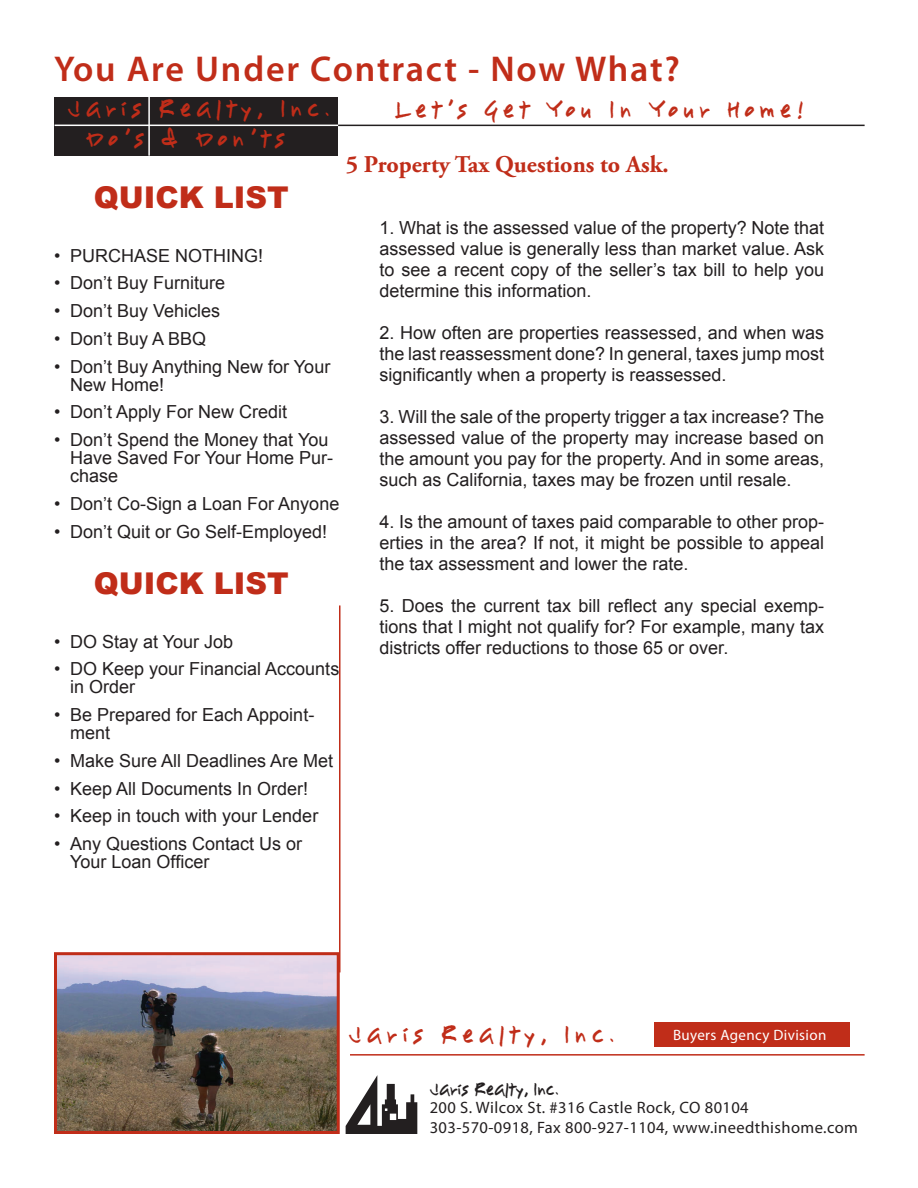
<style>
.page{position:relative;width:918px;height:1188px;background:#fff}
.page>*{position:absolute;margin:0;border:0;box-sizing:border-box;transform-origin:0 0}
.t1{font:600 36px "Myriad Pro";letter-spacing:.05em;color:#c02d19}
.t2{font:900 30px "Arial";color:#c02d19}
.t3{font:700 24px "Adobe Garamond Pro";color:#c02d19}
.t4{font:22.5px/29.7px "Youngsook BTN";letter-spacing:.25em;color:#c02d19}
.t5{font:18px/27.8px "Arial";color:#231f20}
.t6{font:16.5px/19.8px "Myriad Pro";letter-spacing:.025em;color:#231f20}
.t7{font:16.5px "Youngsook BTN";letter-spacing:.025em;color:#231f20}
.t8{font:15px "Myriad Pro";letter-spacing:.025em;color:#fff}
</style>
<div class="page">
<div style="left:55px;top:97px;width:283px;height:58px;background:#231f20"></div>
<hr style="left:55px;top:125px;width:283px;height:1px;background:#fff">
<hr style="left:148px;top:97px;width:2px;height:59px;background:#fff">
<svg style="left:346px;top:1075px;width:71px;height:59px"></svg>
<hr style="left:339px;top:605px;width:1px;height:367px;background:#c02d19">
<hr style="left:350px;top:1054px;width:515px;height:2px;background:#c02d19">
<hr style="left:338px;top:125px;width:527px;height:1px;background:#231f20">
<div style="left:654px;top:1023px;width:196px;height:24px;background:#c02d19"></div>
<img style="left:58px;top:956px;width:278px;height:174px">
<div style="left:54px;top:952px;width:286px;height:182px;border:3px solid #c02d19"></div>
<h1 class="t1" style="left:54px;top:46px;width:628px">You Are Under Contract - Now What?</h1>
<p class="t4" style="left:86px;top:93px;width:245px;text-indent:-18px">Jaris Realty, Inc.<br>Do’s &amp; Don’ts</p>
<p class="t4" style="left:395px;top:93px;width:410px">Let’s Get You In Your Home!</p>
<p class="t5" style="left:54px;top:242px;width:8px;text-align:justify">• • • • •</p>
<p class="t5" style="left:54px;top:398px;width:8px">• •</p>
<p class="t5" style="left:54px;top:490px;width:8px">• •</p>
<p class="t5" style="left:54px;top:628px;width:8px">• •</p>
<p class="t5" style="left:54px;top:701px;width:8px">•</p>
<p class="t5" style="left:54px;top:747px;width:8px;text-align:justify">• • • •</p>
<h3 class="t3" style="left:346px;top:151px;width:325px">5 Property Tax Questions to Ask.</h3>
<h2 class="t2" style="left:94px;top:175px;width:196px">QUICK LIST</h2>
<p class="t5" style="left:70px;top:242px;width:262px">PURCHASE NOTHING!<br>Don’t Buy Furniture<br>Don’t Buy Vehicles<br>Don’t Buy A BBQ<br>Don’t Buy Anything New for Your</p>
<p class="t5" style="left:70px;top:371px;width:260px">New Home!<br>Don’t Apply For New Credit<br>Don’t Spend the Money that You</p>
<p class="t5" style="left:70px;top:449px;width:265px;line-height:18px">Have Saved For Your Home Pur&shy;chase</p>
<p class="t5" style="left:70px;top:490px;width:271px">Don’t Co-Sign a Loan For Anyone<br>Don’t Quit or Go Self-Employed!</p>
<h2 class="t2" style="left:94px;top:561px;width:196px">QUICK LIST</h2>
<p class="t5" style="left:70px;top:628px;width:271px">DO Stay at Your Job<br>DO Keep your Financial Accounts</p>
<p class="t5" style="left:70px;top:673px;width:246px">in Order<br>Be Prepared for Each Appoint-</p>
<p class="t5" style="left:70px;top:719px;width:265px">ment<br>Make Sure All Deadlines Are Met<br>Keep All Documents In Order!<br>Keep in touch with your Lender<br>Any Questions Contact Us or</p>
<p class="t5" style="left:70px;top:848px;width:141px">Your Loan Officer</p>
<p class="t5" style="left:380px;top:217px;width:446px;line-height:21px;text-align:justify">1. What is the assessed value of the property? Note that assessed value is generally less than market value. Ask to see a recent copy of the seller’s tax bill to help you determine this information.</p>
<p class="t5" style="left:380px;top:322px;width:446px;line-height:21px;text-align:justify">2. How often are properties reassessed, and when was the last reassessment done? In general, taxes jump most significantly when a property is reassessed.</p>
<p class="t5" style="left:380px;top:406px;width:446px;line-height:21px;text-align:justify">3. Will the sale of the property trigger a tax increase? The assessed value of the property may increase based on the amount you pay for the property. And in some areas, such as California, taxes may be frozen until resale.</p>
<p class="t5" style="left:380px;top:511px;width:446px;line-height:21px;text-align:justify">4. Is the amount of taxes paid comparable to other prop&shy;erties in the area? If not, it might be possible to appeal the tax assessment and lower the rate.</p>
<p class="t5" style="left:380px;top:595px;width:446px;line-height:21px;text-align:justify">5. Does the current tax bill reflect any special exemp&shy;tions that I might not qualify for? For example, many tax districts offer reductions to those 65 or over.</p>
<p class="t4" style="left:349px;top:1018px;width:267px">Jaris Realty, Inc.</p>
<p class="t8" style="left:673px;top:1025px;width:155px">Buyers Agency Division</p>
<p class="t7" style="left:430px;top:1078px;width:130px">Jaris Realty, Inc.</p>
<p class="t6" style="left:430px;top:1098px;width:430px">200 S. Wilcox St. #316 Castle Rock, CO 80104<br>303-570-0918, Fax 800-927-1104, www.ineedthishome.com</p>
</div>
